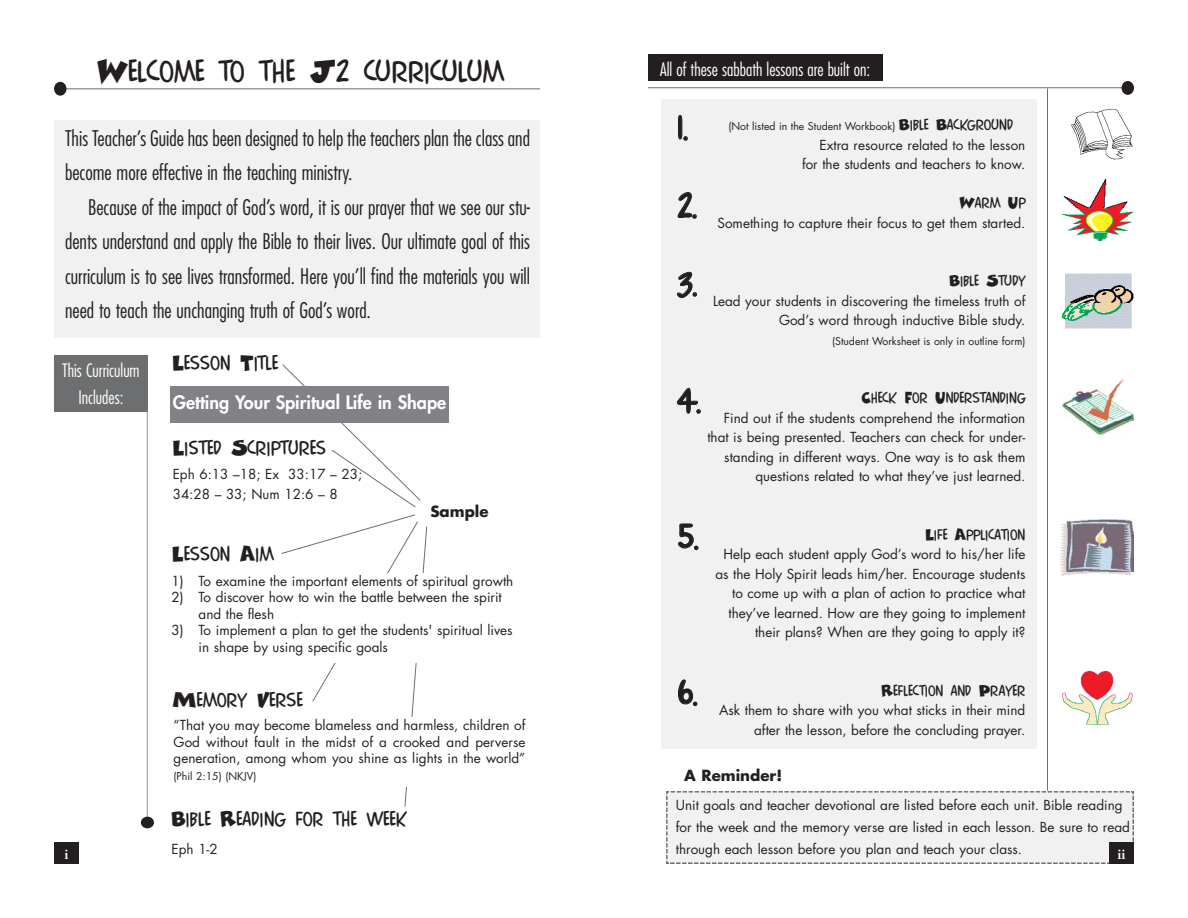
<style>
.page{position:relative;width:1188px;height:918px;background:#fff}
.page>*{position:absolute;margin:0;border:0;box-sizing:border-box;transform-origin:0 0}
.t1{font:30px "Comics Car Toon";color:#231f20}
.t2{font:27px "Comics Car Toon";color:#231f20}
.t3{font:300 condensed 21px/34.5px "Futura";color:#231f20}
.t4{font:18px "Comics Car Toon";color:#231f20}
.t5{font:300 condensed 18px/27.6px "Futura";color:#fff;text-align:center}
.t6{font:800 18px "Futura";color:#fff}
.t7{font:700 15px "Futura";color:#231f20}
.t8{font:13.5px/19.5px "Futura";color:#231f20;text-align:right}
.t9{font:13.5px "Comics Car Toon";color:#231f20}
.t10{font:700 13.5px "Galliard";color:#fff}
.t11{font:10.5px "Futura";color:#231f20}
.s1{font-family:"Comics Car Toon";font-size:13.5px}
</style>
<div class="page">
<div style="left:666px;top:791px;width:468px;height:73px;background:#f1f1f2"></div>
<div style="left:54px;top:120px;width:486px;height:218px;background:#f1f1f2"></div>
<div style="left:54px;top:355px;width:94px;height:57px;background:#6c6e70"></div>
<div style="left:662px;top:99px;width:375px;height:650px;background:#f1f1f2"></div>
<div style="left:648px;top:54px;width:234px;height:27px;background:#231f20"></div>
<div style="left:54px;top:843px;width:25px;height:21px;background:#231f20"></div>
<div style="left:1109px;top:843px;width:25px;height:21px;background:#231f20"></div>
<svg style="left:281px;top:514px;width:146px;height:293px"></svg>
<hr style="left:147px;top:411px;width:1px;height:407px;background:#939598">
<div style="left:141px;top:817px;width:13px;height:11px;background:#231f20;border-radius:50%"></div>
<svg style="left:282px;top:364px;width:139px;height:144px"></svg>
<div style="left:170px;top:386px;width:279px;height:36px;background:#808285"></div>
<img style="left:1071px;top:108px;width:62px;height:52px">
<img style="left:1060px;top:520px;width:74px;height:55px">
<img style="left:1061px;top:273px;width:73px;height:55px">
<img style="left:1063px;top:379px;width:71px;height:55px">
<img style="left:1062px;top:179px;width:72px;height:62px">
<img style="left:1062px;top:670px;width:71px;height:55px">
<hr style="left:55px;top:88px;width:485px;height:1px;background:#6c6e70">
<div style="left:54px;top:82px;width:13px;height:14px;background:#231f20;border-radius:50%"></div>
<hr style="left:648px;top:87px;width:485px;height:1px;background:#6c6e70">
<div style="left:1122px;top:81px;width:12px;height:14px;background:#231f20;border-radius:50%"></div>
<hr style="left:1047px;top:88px;width:1px;height:703px;background:#6c6e70">
<h2 class="t2" style="left:97px;top:57px;width:408px">Welcome to the J2 curriculum</h2>
<h3 class="t3" style="left:65px;top:122px;width:466px">This Teacher’s Guide has been designed to help the teachers plan the class and become more effective in the teaching ministry.</h3>
<p class="t3" style="left:65px;top:191px;width:466px;text-align:justify;text-indent:23px">Because of the impact of God’s word, it is our prayer that we see our stu&shy;dents understand and apply the Bible to their lives. Our ultimate goal of this curriculum is to see lives transformed. Here you’ll find the materials you will need to teach the unchanging truth of God’s word.</p>
<h3 class="t5" style="left:62px;top:358px;width:79px">This Curriculum<br>Includes:</h3>
<h3 class="t4" style="left:172px;top:353px;width:107px">Lesson Title</h3>
<h3 class="t6" style="left:173px;top:394px;width:275px">Getting Your Spiritual Life in Shape</h3>
<h3 class="t4" style="left:173px;top:438px;width:155px">Listed Scriptures</h3>
<p class="t8" style="left:173px;top:465px;width:191px;text-align:left">Eph 6:13 –18; Ex 33:17 – 23;<br>34:28 – 33; Num 12:6 – 8</p>
<p class="t7" style="left:430px;top:504px;width:60px">Sample</p>
<h3 class="t4" style="left:172px;top:544px;width:103px">Lesson Aim</h3>
<p class="t8" style="left:172px;top:572px;width:343px">1) To examine the important elements of spiritual growth</p>
<p class="t8" style="left:199px;top:590px;width:305px;line-height:16.5px;text-align:left;text-indent:-27px">2) To discover how to win the battle between the spirit and the flesh</p>
<p class="t8" style="left:199px;top:623px;width:316px;line-height:16.5px;text-align:left;text-indent:-27px">3) To implement a plan to get the students' spiritual lives in shape by using specific goals</p>
<h3 class="t4" style="left:172px;top:690px;width:132px">Memory Verse</h3>
<p class="t8" style="left:174px;top:718px;width:353px;line-height:16.5px;text-align:justify">“That you may become blameless and harmless, children of God without fault in the midst of a crooked and perverse generation, among whom you shine as lights in the world”</p>
<p class="t11" style="left:174px;top:771px;width:84px">(Phil 2:15) (NKJV)</p>
<h3 class="t5" style="left:660px;top:57px;width:212px">All of these sabbath lessons are built on:</h3>
<h1 class="t1" style="left:677px;top:112px;width:13px">1.</h1>
<p class="t11" style="left:728px;top:122px;width:286px">(Not listed in the Student Workbook) <span class="s1">Bible Background</span></p>
<p class="t8" style="left:802px;top:136px;width:225px">Extra resource related to the lesson for the students and teachers to know.</p>
<h1 class="t1" style="left:677px;top:190px;width:22px">2.</h1>
<p class="t9" style="left:960px;top:196px;width:67px">Warm Up</p>
<p class="t8" style="left:718px;top:214px;width:309px">Something to capture their focus to get them started.</p>
<h1 class="t1" style="left:677px;top:268px;width:22px">3.</h1>
<p class="t9" style="left:949px;top:274px;width:78px">Bible Study</p>
<p class="t8" style="left:713px;top:292px;width:314px">Lead your students in discovering the timeless truth of<br>God’s word through inductive Bible study.</p>
<p class="t11" style="left:832px;top:336px;width:195px">(Student Worksheet is only in outline form)</p>
<h1 class="t1" style="left:677px;top:385px;width:26px">4.</h1>
<p class="t9" style="left:862px;top:391px;width:165px">Check For Understanding</p>
<p class="t8" style="left:707px;top:409px;width:320px">Find out if the students comprehend the information that is being presented. Teachers can check for under&shy;standing in different ways. One way is to ask them questions related to what they’ve just learned.</p>
<h1 class="t1" style="left:677px;top:521px;width:24px">5.</h1>
<p class="t9" style="left:925px;top:527px;width:102px">Life Application</p>
<p class="t8" style="left:715px;top:546px;width:311px">Help each student apply God’s word to his/her life as the Holy Spirit leads him/her. Encourage students to come up with a plan of action to practice what they’ve learned. How are they going to implement their plans? When are they going to apply it?</p>
<h1 class="t1" style="left:677px;top:677px;width:23px">6.</h1>
<p class="t9" style="left:881px;top:683px;width:145px">Reflection and Prayer</p>
<p class="t8" style="left:719px;top:702px;width:308px">Ask them to share with you what sticks in their mind after the lesson, before the concluding prayer.</p>
<p class="t7" style="left:684px;top:768px;width:99px">A Reminder!</p>
<p class="t8" style="left:676px;top:795px;width:456px;line-height:22.2px;text-align:left">Unit goals and teacher devotional are listed before each unit. Bible reading for the week and the memory verse are listed in each lesson. Be sure to read through each lesson before you plan and teach your class.</p>
<h3 class="t4" style="left:171px;top:809px;width:238px">Bible Reading for the week</h3>
<p class="t8" style="left:172px;top:841px;width:48px">Eph 1-2</p>
<p class="t10" style="left:64px;top:849px;width:6px">i</p>
<p class="t10" style="left:1118px;top:849px;width:10px">ii</p>
</div>
